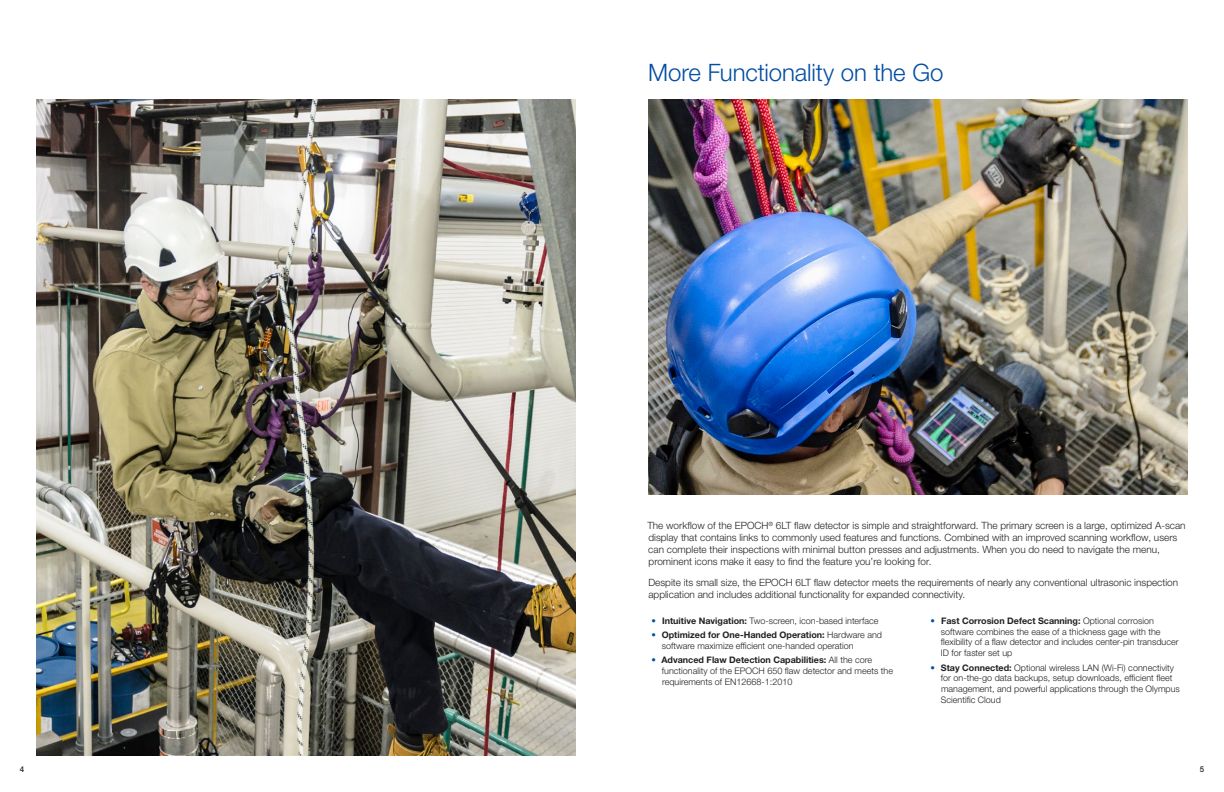
<style>
.page{position:relative;width:1224px;height:792px;background:#fff}
.page>*{position:absolute;margin:0;border:0;box-sizing:border-box;transform-origin:0 0}
.Title_1{font:300 24px "Helvetica Neue LTW1 G";letter-spacing:-.005em;color:#034ea2}
.Text{font:300 10px/12px "Helvetica Neue LTW1 G";color:#231f20}
.t1{font:300 9px/10.8px "Helvetica Neue LTW1 G";color:#231f20}
.t2{font:500 8px "Helvetica Neue LTW1 G";color:#231f20}
.s1{color:#034ea2}
.s2{font-weight:700}
</style>
<div class="page">
<img style="left:648px;top:99px;width:540px;height:396px">
<img style="left:36px;top:99px;width:540px;height:657px">
<p class="Title_1" style="left:648px;top:58px;width:297px">More Functionality on the Go</p>
<p class="Text" style="left:647px;top:520px;width:540px">The workflow of the EPOCH<sup>®</sup> 6LT flaw detector is simple and straightforward. The primary screen is a large, optimized A-scan display that contains links to commonly used features and functions. Combined with an improved scanning workflow, users can complete their inspections with minimal button presses and adjustments. When you do need to navigate the menu, prominent icons make it easy to find the feature you’re looking for.</p>
<p class="Text" style="left:648px;top:577px;width:531px">Despite its small size, the EPOCH 6LT flaw detector meets the requirements of nearly any conventional ultrasonic inspection application and includes additional functionality for expanded connectivity.</p>
<p class="t1" style="left:652px;top:615px;width:228px"><span class="s1">•</span> <span class="s2">Intuitive Navigation:</span> Two-screen, icon-based interface</p>
<p class="t1" style="left:662px;top:630px;width:222px;text-indent:-10px"><span class="s1">•</span> <span class="s2">Optimized for One-Handed Operation:</span> Hardware and software maximize efficient one-handed operation</p>
<p class="t1" style="left:662px;top:655px;width:233px;text-indent:-10px"><span class="s1">•</span> <span class="s2">Advanced Flaw Detection Capabilities:</span> All the core functionality of the EPOCH 650 flaw detector and meets the requirements of EN12668-1:2010</p>
<p class="t1" style="left:941px;top:615px;width:239px;text-indent:-10px"><span class="s1">•</span> <span class="s2">Fast Corrosion Defect Scanning:</span> Optional corrosion software combines the ease of a thickness gage with the flexibility of a flaw detector and includes center-pin transducer ID for faster set up</p>
<p class="t1" style="left:941px;top:662px;width:241px;text-indent:-10px"><span class="s1">•</span> <span class="s2">Stay Connected:</span> Optional wireless LAN (Wi-Fi) connectivity for on-the-go data backups, setup downloads, efficient fleet management, and powerful applications through the Olympus Scientific Cloud</p>
<p class="t2" style="left:20px;top:765px;width:6px">4</p>
<p class="t2" style="left:1200px;top:765px;width:6px">5</p>
</div>
